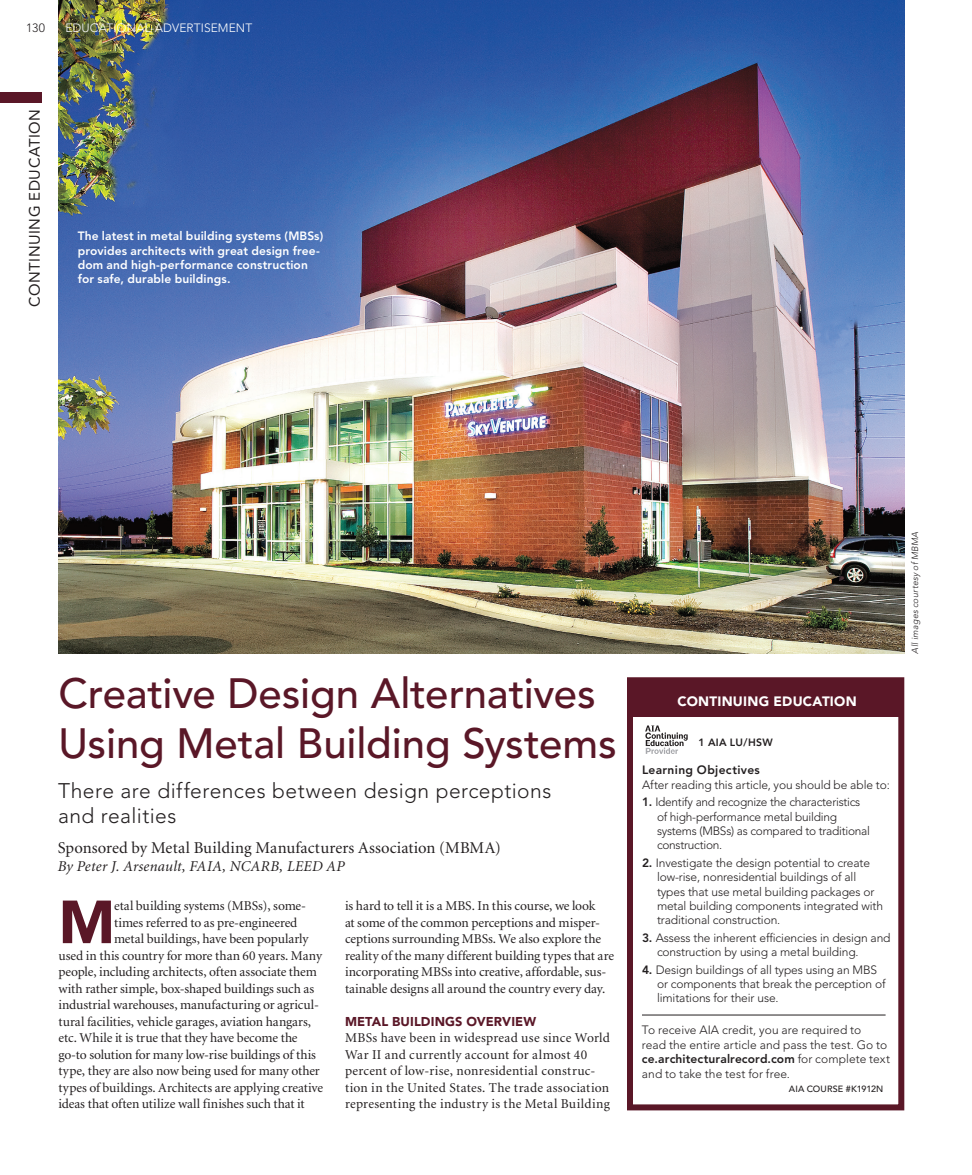
<style>
.page{position:relative;width:972px;height:1175px;background:#fff}
.page>*{position:absolute;margin:0;border:0;box-sizing:border-box;transform-origin:0 0}
.Body_drop_cap{font:900 60.15px "Avenir";color:#5a1727}
.Headline{font:500 42px/50.4px "Avenir";letter-spacing:-.005em;color:#5a1727}
.Deck{font:300 21px/25.5px "Avenir";letter-spacing:.02em;color:#231f20}
.Byline{font:16.5px "Minion";letter-spacing:.005em;color:#231f20}
.Byline-2{font:italic 15px "Minion";letter-spacing:.02em;color:#231f20}
.t1{font:15px "Avenir";letter-spacing:.035em;color:#231f20}
.Body_drop_cap-2{font:13.5px/16.5px "Minion";letter-spacing:-.005em;color:#231f20}
.Body_no_indent{font:13.5px/16.5px "Minion";letter-spacing:.025em;color:#231f20}
.Learning_objectives{font:900 13.5px "Avenir";letter-spacing:.02em;color:#fff}
.Section_head{font:900 12.75px "Avenir";letter-spacing:.01em;color:#5a1727}
.Learning_objectives-2{font:300 12px/14.4px "Avenir";letter-spacing:-.01em;color:#231f20}
.LearningObjectives_n{font:300 12px/14.4px "Avenir";letter-spacing:.005em;color:#231f20}
.t2{font:800 12px/14.4px "Avenir";letter-spacing:.01em;color:#fff}
.t3{font:300 12px "Avenir";letter-spacing:.015em;color:#fff}
.LearningObjective_ti{font:800 12px "Avenir";letter-spacing:.03em;color:#231f20}
.t4{font:12px "Avenir Light SC800";color:#231f20}
.LearningOjective_cre{font:800 10.5px "Avenir";letter-spacing:.03em;color:#231f20}
.Photocredit{font:italic 300 9px "Avenir";letter-spacing:.02em;color:#231f20}
.t5{font:500 9px "Avenir";letter-spacing:.01em;color:#231f20}
.s1{font-weight:800}
</style>
<div class="page">
<div style="left:0;top:92px;width:42px;height:11px;background:#5a1727"></div>
<img style="left:58px;top:0;width:846px;height:653px">
<div style="left:632px;top:680px;width:268px;height:36px;background:#5a1727"></div>
<svg style="left:645px;top:725px;width:43px;height:29px"></svg>
<hr style="left:642px;top:1014px;width:244px;height:1px;background:#231f20">
<div style="left:627px;top:677px;width:277px;height:433px;border:6px solid #5a1727"></div>
<p class="t4" style="left:26px;top:21px;width:20px">130</p>
<p class="t3" style="left:65px;top:21px;width:188px">EDUCATIONAL-ADVERTISEMENT</p>
<p class="t1" style="left:26px;top:307px;width:199px;rotate:-90deg">CONTINUING EDUCATION</p>
<p class="t2" style="left:78px;top:229px;width:247px">The latest in metal building systems (MBSs) provides architects with great design free&shy;dom and high-performance construction for safe, durable buildings.</p>
<p class="Headline" style="left:58px;top:669px;width:560px">Creative Design Alternatives<br>Using Metal Building Systems</p>
<p class="Deck" style="left:58px;top:778px;width:495px">There are differences between design perceptions and realities</p>
<p class="Byline" style="left:58px;top:840px;width:445px">Sponsored by Metal Building Manufacturers Association (MBMA)</p>
<p class="Byline-2" style="left:58px;top:859px;width:288px">By Peter J. Arsenault, FAIA, NCARB, LEED AP</p>
<p class="Body_drop_cap" style="left:58px;top:885px;width:58px">M</p>
<p class="Body_drop_cap-2" style="left:114px;top:898px;width:194px">etal building systems (MBSs), some-</p>
<p class="Body_drop_cap-2" style="left:114px;top:914px;width:185px">times referred to as pre-engineered</p>
<p class="Body_drop_cap-2" style="left:114px;top:931px;width:196px">metal buildings, have been popularly</p>
<p class="Body_drop_cap-2" style="left:58px;top:947px;width:265px">used in this country for more than 60 years. Many</p>
<p class="Body_drop_cap-2" style="left:58px;top:964px;width:260px">people, including architects, often associate them</p>
<p class="Body_drop_cap-2" style="left:58px;top:980px;width:257px">with rather simple, box-shaped buildings such as</p>
<p class="Body_drop_cap-2" style="left:58px;top:997px;width:262px">industrial warehouses, manufacturing or agricul-</p>
<p class="Body_drop_cap-2" style="left:58px;top:1013px;width:254px">tural facilities, vehicle garages, aviation hangars,</p>
<p class="Body_drop_cap-2" style="left:58px;top:1030px;width:241px">etc. While it is true that they have become the</p>
<p class="Body_drop_cap-2" style="left:58px;top:1046px;width:259px">go-to solution for many low-rise buildings of this</p>
<p class="Body_drop_cap-2" style="left:58px;top:1063px;width:263px">type, they are also now being used for many other</p>
<p class="Body_drop_cap-2" style="left:58px;top:1079px;width:266px">types of buildings. Architects are applying creative</p>
<p class="Body_drop_cap-2" style="left:58px;top:1096px;width:248px">ideas that often utilize wall finishes such that it</p>
<p class="Body_drop_cap-2" style="left:345px;top:898px;width:271px">is hard to tell it is a MBS. In this course, we look<br>at some of the common perceptions and misper&shy;ceptions surrounding MBSs. We also explore the reality of the many different building types that are incorporating MBSs into creative, affordable, sus&shy;tainable designs all around the country every day.</p>
<p class="Section_head" style="left:345px;top:1013px;width:193px">METAL BUILDINGS OVERVIEW</p>
<p class="Body_no_indent" style="left:345px;top:1030px;width:266px">MBSs have been in widespread use since World War II and currently account for almost 40 percent of low-rise, nonresidential construc&shy;tion in the United States. The trade association representing the industry is the Metal Building</p>
<p class="Learning_objectives" style="left:678px;top:693px;width:181px">CONTINUING EDUCATION</p>
<p class="LearningOjective_cre" style="left:699px;top:736px;width:76px">1 AIA LU/HSW</p>
<p class="LearningObjective_ti" style="left:642px;top:763px;width:119px">Learning Objectives</p>
<p class="LearningObjectives_n" style="left:642px;top:777px;width:250px">After reading this article, you should be able to:</p>
<p class="Learning_objectives-2" style="left:657px;top:795px;width:215px;text-indent:-15px"><span class="s1">1.</span> Identify and recognize the characteristics of high-performance metal building systems (MBSs) as compared to traditional construction.</p>
<p class="Learning_objectives-2" style="left:657px;top:855px;width:228px;text-indent:-15px"><span class="s1">2.</span> Investigate the design potential to create low-rise, nonresidential buildings of all types that use metal building packages or metal building components integrated with traditional construction.</p>
<p class="Learning_objectives-2" style="left:657px;top:930px;width:235px;text-indent:-15px"><span class="s1">3.</span> Assess the inherent efficiencies in design and construction by using a metal building.</p>
<p class="Learning_objectives-2" style="left:657px;top:962px;width:230px;text-indent:-15px"><span class="s1">4.</span> Design buildings of all types using an MBS or components that break the perception of limitations for their use.</p>
<p class="LearningObjectives_n" style="left:642px;top:1023px;width:250px">To receive AIA credit, you are required to<br>read the entire article and pass the test. Go to <span class="s1">ce.architecturalrecord.com</span> for complete text and to take the test for free.</p>
<p class="t5" style="left:789px;top:1084px;width:96px">AIA COURSE #K1912N</p>
<p class="Photocredit" style="left:910px;top:653px;width:123px;rotate:-90deg">All images courtesy of MBMA</p>
</div>
